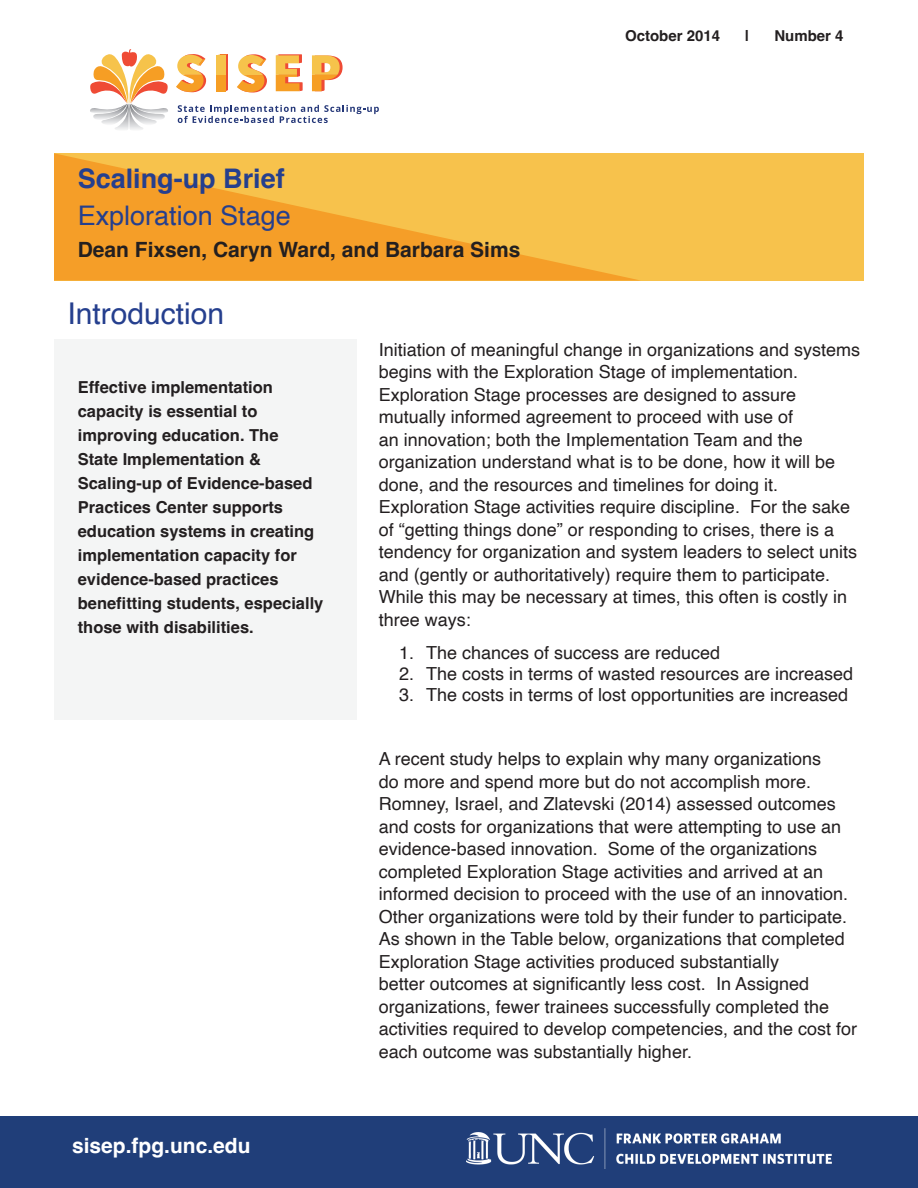
<style>
.page{position:relative;width:918px;height:1188px;background:#fff}
.page>*{position:absolute;margin:0;border:0;box-sizing:border-box;transform-origin:0 0}
.t1{font:30px "Helvetica";color:#253f8e}
.t2{font:27px "Helvetica";color:#253f8e}
.t3{font:700 27px "Helvetica";color:#253f8e}
.t4{font:700 21px "Helvetica";color:#231f20}
.t5{font:700 21px "Helvetica";color:#fff}
.t6{font:18px/22.5px "Helvetica";color:#231f20}
.t7{font:700 16.5px/24px "Helvetica";color:#231f20}
.t8{font:700 15px "Helvetica";color:#231f20}
</style>
<div class="page">
<div style="left:54px;top:339px;width:302px;height:381px;background:#f4f5f5"></div>
<div style="left:54px;top:153px;width:810px;height:127px;background:#f7c24c"></div>
<svg style="left:54px;top:153px;width:587px;height:128px"></svg>
<div style="left:0;top:1116px;width:918px;height:72px;background:#203e79"></div>
<img style="left:466px;top:1129px;width:366px;height:40px">
<svg style="left:178px;top:105px;width:201px;height:18px"></svg>
<svg style="left:218px;top:54px;width:10px;height:37px"></svg>
<div style="left:216px;top:75px;width:10px;height:16px;background:#f69e24"></div>
<div style="left:216px;top:55px;width:10px;height:20px;background:#f6c34b"></div>
<svg style="left:176px;top:54px;width:30px;height:39px"></svg>
<svg style="left:237px;top:54px;width:30px;height:39px"></svg>
<svg style="left:276px;top:55px;width:26px;height:36px"></svg>
<svg style="left:312px;top:55px;width:31px;height:36px"></svg>
<svg style="left:90px;top:49px;width:78px;height:81px"></svg>
<h1 class="t3" style="left:78px;top:162px;width:209px">Scaling-up Brief</h1>
<h1 class="t2" style="left:78px;top:194px;width:215px">Exploration Stage</h1>
<h2 class="t4" style="left:78px;top:236px;width:444px">Dean Fixsen, Caryn Ward, and Barbara Sims</h2>
<h2 class="t1" style="left:68px;top:290px;width:158px">Introduction</h2>
<h1 class="t8" style="left:625px;top:27px;width:97px">October 2014</h1>
<h1 class="t8" style="left:745px;top:27px;width:6px">|</h1>
<h1 class="t8" style="left:774px;top:27px;width:71px">Number 4</h1>
<p class="t7" style="left:78px;top:377px;width:247px">Effective implementation capacity is essential to improving education. The<br>State Implementation &amp;<br>Scaling-up of Evidence-based<br>Practices Center supports education systems in creating implementation capacity for evidence-based practices benefitting students, especially those with disabilities.</p>
<h3 class="t5" style="left:72px;top:1133px;width:180px">sisep.fpg.unc.edu</h3>
<p class="t6" style="left:379px;top:338px;width:483px">Initiation of meaningful change in organizations and systems begins with the Exploration Stage of implementation.<br>Exploration Stage processes are designed to assure mutually informed agreement to proceed with use of<br>an innovation; both the Implementation Team and the organization understand what is to be done, how it will be done, and the resources and timelines for doing it.</p>
<p class="t6" style="left:379px;top:496px;width:480px">Exploration Stage activities require discipline. For the sake of “getting things done” or responding to crises, there is a tendency for organization and system leaders to select units and (gently or authoritatively) require them to participate.<br>While this may be necessary at times, this often is costly in three ways:</p>
<p class="t6" style="left:399px;top:642px;width:323px">1. The chances of success are reduced</p>
<p class="t6" style="left:399px;top:663px;width:456px">2. The costs in terms of wasted resources are increased</p>
<p class="t6" style="left:399px;top:684px;width:451px">3. The costs in terms of lost opportunities are increased</p>
<p class="t6" style="left:379px;top:748px;width:480px">A recent study helps to explain why many organizations<br>do more and spend more but do not accomplish more.<br>Romney, Israel, and Zlatevski (2014) assessed outcomes and costs for organizations that were attempting to use an evidence‐based innovation. Some of the organizations completed Exploration Stage activities and arrived at an informed decision to proceed with the use of an innovation.<br>Other organizations were told by their funder to participate.<br>As shown in the Table below, organizations that completed Exploration Stage activities produced substantially<br>better outcomes at significantly less cost. In Assigned organizations, fewer trainees successfully completed the activities required to develop competencies, and the cost for each outcome was substantially higher.</p>
</div>
